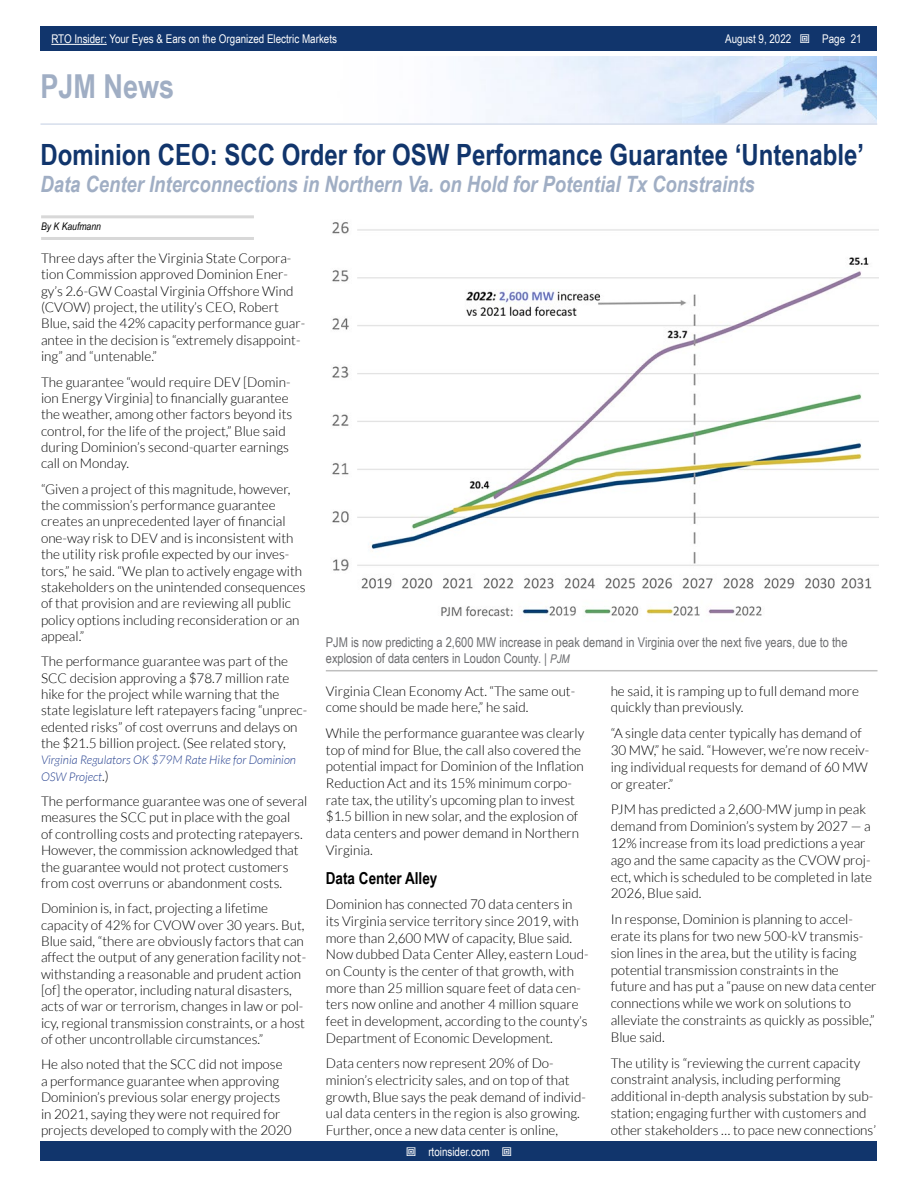
<style>
.page{position:relative;width:918px;height:1188px;background:#fff}
.page>*{position:absolute;margin:0;border:0;box-sizing:border-box;transform-origin:0 0}
.t1{font:700 33px "Arial Narrow";color:#a0aec4}
.t2{font:700 29.25px "Arial Narrow";color:#11356c}
.t3{font:italic 700 22.5px "Arial Narrow";color:#a0aec4}
.t4{font:700 16.5px "Arial Narrow";color:#000}
.t5{font:300 13.5px/16.4px "Lato";color:#000}
.t6{font:13.5px/16.2px "Arial Narrow";color:#6d6e71}
.t7{font:12px "Arial Narrow";color:#fff}
.t8{font:italic 300 12px/16.4px "Lato";color:#25408f}
.t9{font:italic 10.5px "Arial Narrow";color:#000}
.s1{font-style:normal;font-size:13.5px;color:#000}
.s2{font-style:italic;font-size:12px}
</style>
<div class="page">
<div style="left:41px;top:1142px;width:836px;height:19px;background:#11356c"></div>
<div style="left:41px;top:27px;width:836px;height:24px;background:#11356c"></div>
<hr style="left:51px;top:44px;width:56px;height:1px;background:#fff">
<img style="left:474px;top:56px;width:403px;height:67px">
<hr style="left:40px;top:123px;width:837px;height:2px;background:#d6deec">
<hr style="left:41px;top:215px;width:213px;height:3px;background:#d8d8d8">
<hr style="left:41px;top:237px;width:213px;height:3px;background:#d8d8d8">
<hr style="left:326px;top:670px;width:552px;height:1px;background:#bfbfbf">
<img style="left:332px;top:222px;width:546px;height:395px">
<p class="t7" style="left:51px;top:30px;width:287px">RTO Insider: Your Eyes &amp; Ears on the Organized Electric Markets</p>
<p class="t7" style="left:725px;top:30px;width:68px">August 9, 2022</p>
<p class="t7" style="left:822px;top:30px;width:41px">Page 21</p>
<h1 class="t1" style="left:40px;top:61px;width:135px">PJM News</h1>
<h2 class="t2" style="left:40px;top:132px;width:825px">Dominion CEO: SCC Order for OSW Performance Guarantee ‘Untenable’</h2>
<h3 class="t3" style="left:40px;top:167px;width:716px">Data Center Interconnections in Northern Va. on Hold for Potential Tx Constraints</h3>
<p class="t9" style="left:41px;top:219px;width:61px">By K Kaufmann</p>
<p class="t5" style="left:41px;top:250px;width:266px">Three days after the Virginia State Corpora&shy;tion Commission approved Dominion Ener&shy;gy’s 2.6-GW Coastal Virginia Offshore Wind (CVOW) project, the utility’s CEO, Robert Blue, said the 42% capacity performance guar&shy;antee in the decision is “extremely disappoint&shy;ing” and “untenable.”</p>
<p class="t5" style="left:41px;top:374px;width:253px">The guarantee “would require DEV [Domin&shy;ion Energy Virginia] to financially guarantee the weather, among other factors beyond its control, for the life of the project,” Blue said during Dominion’s second-quarter earnings call on Monday.</p>
<p class="t5" style="left:41px;top:481px;width:266px">“Given a project of this magnitude, however, the commission’s performance guarantee creates an unprecedented layer of financial one-way risk to DEV and is inconsistent with the utility risk profile expected by our inves&shy;tors,” he said. “We plan to actively engage with stakeholders on the unintended consequences of that provision and are reviewing all public policy options including reconsideration or an appeal.”</p>
<p class="t5" style="left:41px;top:653px;width:268px">The performance guarantee was part of the SCC decision approving a $78.7 million rate hike for the project while warning that the state legislature left ratepayers facing “unprec&shy;edented risks” of cost overruns and delays on the $21.5 billion project. (See related story,</p>
<p class="t8" style="left:41px;top:752px;width:257px">Virginia Regulators OK $79M Rate Hike for Dominion<br>OSW Project<span class="s1">.)</span></p>
<p class="t5" style="left:41px;top:793px;width:268px">The performance guarantee was one of several measures the SCC put in place with the goal<br>of controlling costs and protecting ratepayers.<br>However, the commission acknowledged that the guarantee would not protect customers from cost overruns or abandonment costs.</p>
<p class="t5" style="left:41px;top:900px;width:267px">Dominion is, in fact, projecting a lifetime capacity of 42% for CVOW over 30 years. But, Blue said, “there are obviously factors that can affect the output of any generation facility not&shy;withstanding a reasonable and prudent action [of] the operator, including natural disasters, acts of war or terrorism, changes in law or pol&shy;icy, regional transmission constraints, or a host of other uncontrollable circumstances.”</p>
<p class="t5" style="left:41px;top:1057px;width:252px">He also noted that the SCC did not impose a performance guarantee when approving Dominion’s previous solar energy projects in 2021, saying they were not required for projects developed to comply with the 2020</p>
<p class="t6" style="left:326px;top:634px;width:523px">PJM is now predicting a 2,600 MW increase in peak demand in Virginia over the next five years, due to the explosion of data centers in Loudon County. | <span class="s2">PJM</span></p>
<p class="t5" style="left:326px;top:683px;width:251px">Virginia Clean Economy Act. “The same out&shy;come should be made here,” he said.</p>
<p class="t5" style="left:326px;top:725px;width:260px">While the performance guarantee was clearly top of mind for Blue, the call also covered the potential impact for Dominion of the Inflation Reduction Act and its 15% minimum corpo&shy;rate tax, the utility’s upcoming plan to invest $1.5 billion in new solar, and the explosion of data centers and power demand in Northern Virginia.</p>
<p class="t4" style="left:326px;top:865px;width:113px">Data Center Alley</p>
<p class="t5" style="left:326px;top:896px;width:264px">Dominion has connected 70 data centers in its Virginia service territory since 2019, with more than 2,600 MW of capacity, Blue said.<br>Now dubbed Data Center Alley, eastern Loud&shy;on County is the center of that growth, with more than 25 million square feet of data cen&shy;ters now online and another 4 million square feet in development, according to the county’s Department of Economic Development.</p>
<p class="t5" style="left:326px;top:1055px;width:262px">Data centers now represent 20% of Do&shy;minion’s electricity sales, and on top of that growth, Blue says the peak demand of individ&shy;ual data centers in the region is also growing.<br>Further, once a new data center is online,</p>
<p class="t5" style="left:611px;top:682px;width:250px;line-height:16.8px">he said, it is ramping up to full demand more quickly than previously.</p>
<p class="t5" style="left:611px;top:725px;width:260px;line-height:16.8px">“A single data center typically has demand of 30 MW,” he said. “However, we’re now receiv&shy;ing individual requests for demand of 60 MW or greater.”</p>
<p class="t5" style="left:611px;top:801px;width:263px;line-height:16.8px">PJM has predicted a 2,600-MW jump in peak demand from Dominion’s system by 2027 — a 12% increase from its load predictions a year ago and the same capacity as the CVOW proj&shy;ect, which is scheduled to be completed in late 2026, Blue said.</p>
<p class="t5" style="left:611px;top:911px;width:268px;line-height:16.8px">In response, Dominion is planning to accel&shy;erate its plans for two new 500-kV transmis&shy;sion lines in the area, but the utility is facing potential transmission constraints in the future and has put a “pause on new data center connections while we work on solutions to alleviate the constraints as quickly as possible,” Blue said.</p>
<p class="t5" style="left:611px;top:1054px;width:267px;line-height:16.8px">The utility is “reviewing the current capacity constraint analysis, including performing additional in-depth analysis substation by sub&shy;station; engaging further with customers and other stakeholders … to pace new connections’</p>
<p class="t7" style="left:428px;top:1143px;width:63px">rtoinsider.com</p>
</div>
